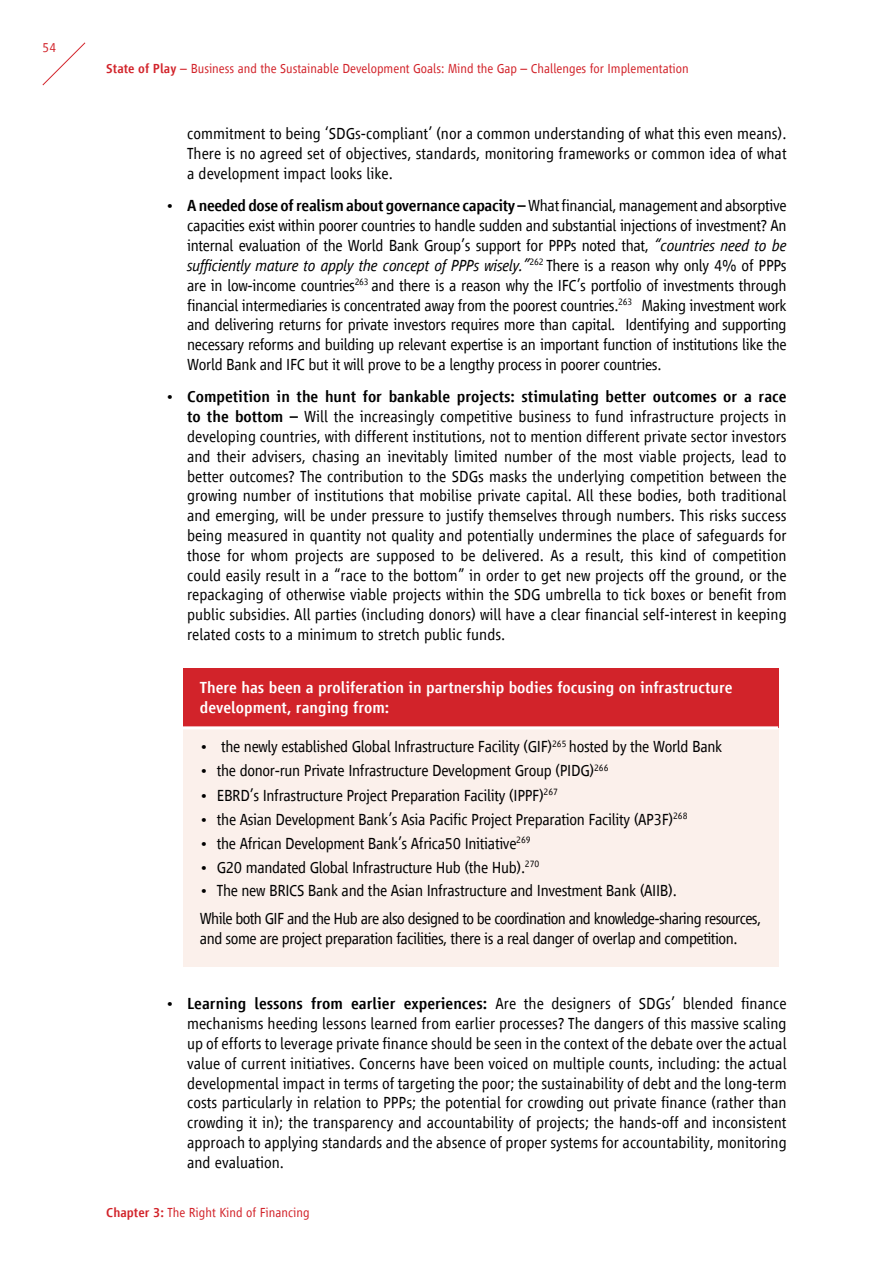
<style>
.page{position:relative;width:893px;height:1263px;background:#fff}
.page>*{position:absolute;margin:0;border:0;box-sizing:border-box;transform-origin:0 0}
.t1{font:300 16.5px/19.8px "Vialog LT Com";letter-spacing:-.02em;color:#000;text-align:justify}
.t2{font:300 16.5px/28px "Vialog LT Com";letter-spacing:-.04em;color:#000}
.t3{font:500 16.5px/19.5px "Vialog LT Com";color:#fff}
.t4{font:300 13.5px "Vialog LT Com";color:#d2232a}
.s1{font-weight:500}
.s2{font-style:italic}
</style>
<div class="page">
<svg style="left:42px;top:42px;width:44px;height:44px"></svg>
<div style="left:183px;top:668px;width:595px;height:60px;background:#d2232a"></div>
<div style="left:183px;top:728px;width:595px;height:239px;background:#fbf0eb"></div>
<hr style="left:183px;top:726px;width:595px;height:3px;background:#fff">
<p class="t4" style="left:43px;top:40px;width:15px">54</p>
<p class="t4" style="left:106px;top:61px;width:584px"><span class="s1">State of Play</span> – Business and the Sustainable Development Goals: Mind the Gap – Challenges for Implementation</p>
<p class="t1" style="left:187px;top:124px;width:601px">commitment to being ‘SDGs-compliant’ (nor a common understanding of what this even means).<br>There is no agreed set of objectives, standards, monitoring frameworks or common idea of what a development impact looks like.</p>
<p class="t1" style="left:187px;top:196px;width:601px;text-indent:-21px">• <span class="s1">A needed dose of realism about governance capacity –</span> What financial, management and absorptive capacities exist within poorer countries to handle sudden and substantial injections of investment? An internal evaluation of the World Bank Group’s support for PPPs noted that, <span class="s2">“countries need to be sufficiently mature to apply the concept of PPPs wisely.”</span><sup>262</sup> There is a reason why only 4% of PPPs are in low-income countries<sup>263</sup> and there is a reason why the IFC’s portfolio of investments through financial intermediaries is concentrated away from the poorest countries.<sup>263</sup> Making investment work and delivering returns for private investors requires more than capital. Identifying and supporting necessary reforms and building up relevant expertise is an important function of institutions like the World Bank and IFC but it will prove to be a lengthy process in poorer countries.</p>
<p class="t1" style="left:187px;top:387px;width:601px;text-indent:-21px">• <span class="s1">Competition in the hunt for bankable projects: stimulating better outcomes or a race to the bottom –</span> Will the increasingly competitive business to fund infrastructure projects in developing countries, with different institutions, not to mention different private sector investors and their advisers, chasing an inevitably limited number of the most viable projects, lead to better outcomes? The contribution to the SDGs masks the underlying competition between the growing number of institutions that mobilise private capital. All these bodies, both traditional and emerging, will be under pressure to justify themselves through numbers. This risks success being measured in quantity not quality and potentially undermines the place of safeguards for those for whom projects are supposed to be delivered. As a result, this kind of competition could easily result in a “race to the bottom” in order to get new projects off the ground, or the repackaging of otherwise viable projects within the SDG umbrella to tick boxes or benefit from public subsidies. All parties (including donors) will have a clear financial self-interest in keeping related costs to a minimum to stretch public funds.</p>
<p class="t3" style="left:200px;top:678px;width:534px">There has been a proliferation in partnership bodies focusing on infrastructure development, ranging from:</p>
<p class="t1" style="left:200px;top:737px;width:524px">• the newly established Global Infrastructure Facility (GIF)<sup>265</sup> hosted by the World Bank</p>
<p class="t1" style="left:200px;top:761px;width:410px">• the donor-run Private Infrastructure Development Group (PIDG)<sup>266</sup></p>
<p class="t1" style="left:200px;top:785px;width:360px">• EBRD’s Infrastructure Project Preparation Facility (IPPF)<sup>267</sup></p>
<p class="t1" style="left:200px;top:809px;width:489px">• the Asian Development Bank’s Asia Pacific Project Preparation Facility (AP3F)<sup>268</sup></p>
<p class="t1" style="left:200px;top:833px;width:332px">• the African Development Bank’s Africa50 Initiative<sup>269</sup></p>
<p class="t1" style="left:200px;top:857px;width:341px">• G20 mandated Global Infrastructure Hub (the Hub).<sup>270</sup></p>
<p class="t2" style="left:200px;top:877px;width:563px">• The new BRICS Bank and the Asian Infrastructure and Investment Bank (AIIB).<br>While both GIF and the Hub are also designed to be coordination and knowledge-sharing resources,</p>
<p class="t1" style="left:200px;top:928px;width:539px">and some are project preparation facilities, there is a real danger of overlap and competition.</p>
<p class="t1" style="left:187px;top:994px;width:601px;text-indent:-21px">• <span class="s1">Learning lessons from earlier experiences:</span> Are the designers of SDGs’ blended finance mechanisms heeding lessons learned from earlier processes? The dangers of this massive scaling up of efforts to leverage private finance should be seen in the context of the debate over the actual value of current initiatives. Concerns have been voiced on multiple counts, including: the actual developmental impact in terms of targeting the poor; the sustainability of debt and the long-term costs particularly in relation to PPPs; the potential for crowding out private finance (rather than crowding it in); the transparency and accountability of projects; the hands-off and inconsistent approach to applying standards and the absence of proper systems for accountability, monitoring and evaluation.</p>
<p class="t4" style="left:106px;top:1205px;width:205px"><span class="s1">Chapter 3:</span> The Right Kind of Financing</p>
</div>
